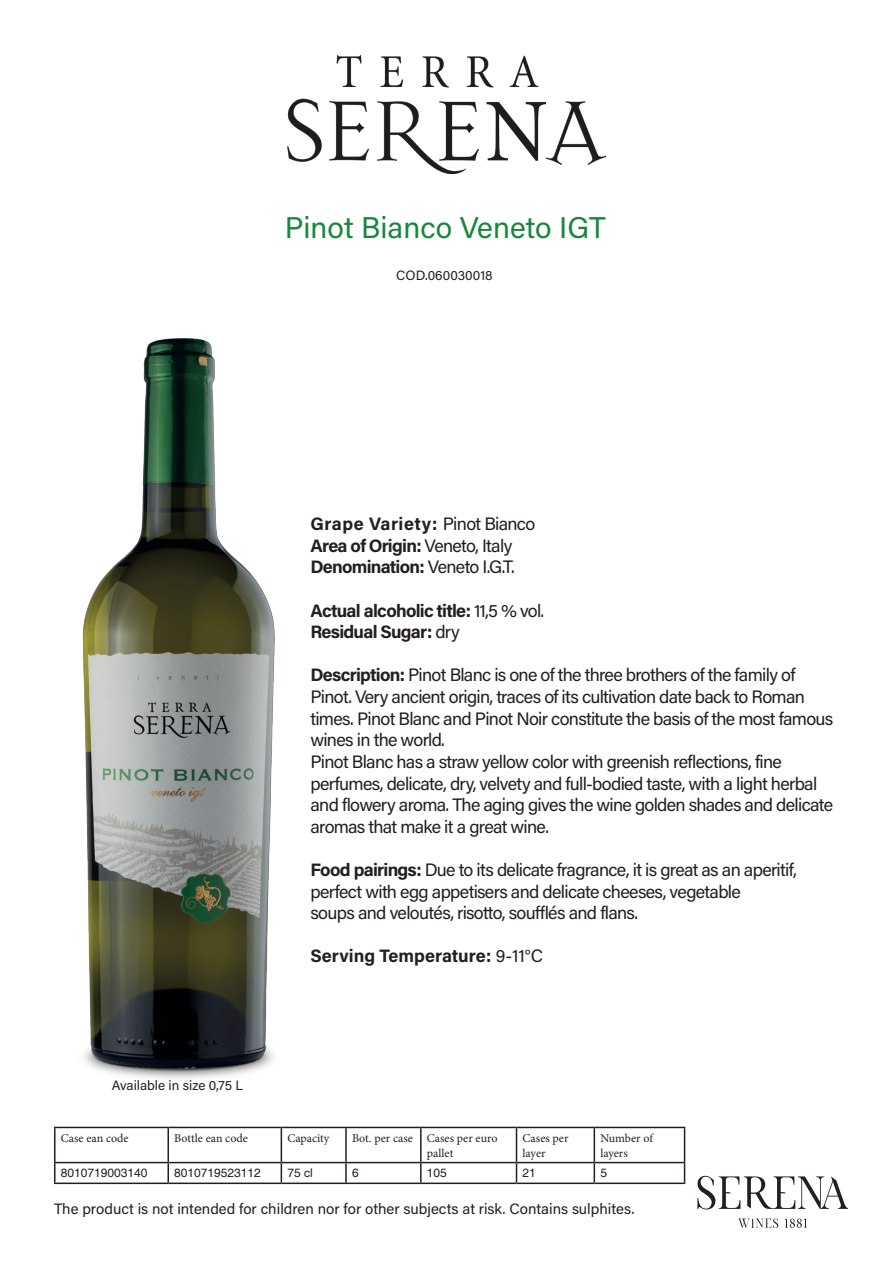
<style>
.page{position:relative;width:893px;height:1263px;background:#fff}
.page>*{position:absolute;margin:0;border:0;box-sizing:border-box;transform-origin:0 0}
.t1{font:30px "Acumin Variable Concept";letter-spacing:.02em;color:#17873a}
.t2{font:18px/21.6px "Acumin Variable Concept";letter-spacing:-.015em;color:#231f20}
.t3{font:18px "Acumin Variable Concept";letter-spacing:.015em;color:#231f20}
.t4{font:18px "Acumin Variable Concept";letter-spacing:.055em;color:#231f20}
.t5{font:18px "Acumin Variable Concept";letter-spacing:.01em;color:#231f20}
.t6{font:15px "Acumin Variable Concept";letter-spacing:.02em;color:#231f20}
.t7{font:13.5px "Acumin Variable Concept";letter-spacing:.02em;color:#231f20}
.t8{font:12px/14.4px "Minion Pro";color:#231f20}
.t9{font:12px "Helvetica";color:#231f20}
</style>
<div class="page">
<img style="left:288px;top:56px;width:317px;height:118px">
<img style="left:82px;top:338px;width:193px;height:741px">
<svg style="left:697px;top:1176px;width:151px;height:33px"></svg>
<svg style="left:785px;top:1218px;width:22px;height:10px"></svg>
<svg style="left:738px;top:1218px;width:40px;height:10px"></svg>
<hr style="left:54px;top:1127px;width:114px;height:1px;background:#231f20">
<hr style="left:54px;top:1128px;width:2px;height:34px;background:#231f20">
<hr style="left:168px;top:1127px;width:113px;height:1px;background:#231f20">
<hr style="left:167px;top:1128px;width:2px;height:34px;background:#231f20">
<hr style="left:281px;top:1127px;width:65px;height:1px;background:#231f20">
<hr style="left:281px;top:1128px;width:1px;height:34px;background:#231f20">
<hr style="left:346px;top:1127px;width:75px;height:1px;background:#231f20">
<hr style="left:345px;top:1128px;width:2px;height:34px;background:#231f20">
<hr style="left:421px;top:1127px;width:95px;height:1px;background:#231f20">
<hr style="left:420px;top:1128px;width:2px;height:34px;background:#231f20">
<hr style="left:516px;top:1127px;width:78px;height:1px;background:#231f20">
<hr style="left:516px;top:1128px;width:1px;height:34px;background:#231f20">
<hr style="left:594px;top:1127px;width:91px;height:1px;background:#231f20">
<hr style="left:594px;top:1128px;width:1px;height:34px;background:#231f20">
<hr style="left:684px;top:1128px;width:1px;height:34px;background:#231f20">
<hr style="left:54px;top:1162px;width:114px;height:1px;background:#231f20">
<svg style="left:54px;top:1163px;width:2px;height:19px"></svg>
<hr style="left:168px;top:1162px;width:113px;height:1px;background:#231f20">
<svg style="left:167px;top:1163px;width:2px;height:19px"></svg>
<hr style="left:281px;top:1162px;width:65px;height:1px;background:#231f20">
<svg style="left:281px;top:1163px;width:1px;height:19px"></svg>
<hr style="left:346px;top:1162px;width:75px;height:1px;background:#231f20">
<svg style="left:345px;top:1163px;width:2px;height:19px"></svg>
<hr style="left:421px;top:1162px;width:95px;height:1px;background:#231f20">
<svg style="left:420px;top:1163px;width:2px;height:19px"></svg>
<hr style="left:516px;top:1162px;width:78px;height:1px;background:#231f20">
<svg style="left:516px;top:1163px;width:1px;height:19px"></svg>
<hr style="left:594px;top:1162px;width:91px;height:1px;background:#231f20">
<svg style="left:594px;top:1163px;width:1px;height:19px"></svg>
<svg style="left:684px;top:1163px;width:1px;height:19px"></svg>
<hr style="left:54px;top:1182px;width:114px;height:2px;background:#231f20">
<hr style="left:168px;top:1182px;width:113px;height:2px;background:#231f20">
<hr style="left:281px;top:1182px;width:65px;height:2px;background:#231f20">
<hr style="left:346px;top:1182px;width:75px;height:2px;background:#231f20">
<hr style="left:421px;top:1182px;width:95px;height:2px;background:#231f20">
<hr style="left:516px;top:1182px;width:78px;height:2px;background:#231f20">
<hr style="left:594px;top:1182px;width:91px;height:2px;background:#231f20">
<p class="t1" style="left:285px;top:207px;width:322px">Pinot Bianco Veneto IGT</p>
<p class="t7" style="left:396px;top:266px;width:98px">COD.060030018</p>
<p class="t7" style="left:112px;top:1076px;width:133px">Available in size 0,75 L</p>
<p class="t3" style="left:310px;top:512px;width:226px">Grape Variety: Pinot Bianco</p>
<p class="t2" style="left:310px;top:534px;width:203px">Area of Origin: Veneto, Italy</p>
<p class="t2" style="left:310px;top:556px;width:205px">Denomination: Veneto I.G.T.</p>
<p class="t3" style="left:310px;top:598px;width:235px">Actual alcoholic title: 11,5 % vol.</p>
<p class="t5" style="left:310px;top:620px;width:150px">Residual Sugar: dry</p>
<p class="t2" style="left:310px;top:664px;width:486px">Description: Pinot Blanc is one of the three brothers of the family of</p>
<p class="t2" style="left:310px;top:685px;width:524px">Pinot. Very ancient origin, traces of its cultivation date back to Roman times. Pinot Blanc and Pinot Noir constitute the basis of the most famous wines in the world.</p>
<p class="t2" style="left:310px;top:750px;width:524px">Pinot Blanc has a straw yellow color with greenish reflections, fine perfumes, delicate, dry, velvety and full-bodied taste, with a light herbal and flowery aroma. The aging gives the wine golden shades and delicate aromas that make it a great wine.</p>
<p class="t2" style="left:310px;top:858px;width:487px">Food pairings: Due to its delicate fragrance, it is great as an aperitif,</p>
<p class="t2" style="left:310px;top:880px;width:432px">perfect with egg appetisers and delicate cheeses, vegetable</p>
<p class="t2" style="left:310px;top:901px;width:329px">soups and veloutés, risotto, soufflés and flans.</p>
<p class="t4" style="left:310px;top:944px;width:234px">Serving Temperature: 9-11°C</p>
<p class="t8" style="left:61px;top:1131px;width:70px">Case ean code</p>
<p class="t8" style="left:174px;top:1131px;width:75px">Bottle ean code</p>
<p class="t8" style="left:287px;top:1131px;width:44px">Capacity</p>
<p class="t8" style="left:352px;top:1131px;width:63px">Bot. per case</p>
<p class="t8" style="left:427px;top:1131px;width:72px">Cases per euro pallet</p>
<p class="t8" style="left:522px;top:1131px;width:47px">Cases per layer</p>
<p class="t8" style="left:600px;top:1131px;width:54px">Number of layers</p>
<p class="t9" style="left:61px;top:1166px;width:88px">8010719003140</p>
<p class="t9" style="left:174px;top:1166px;width:88px">8010719523112</p>
<p class="t9" style="left:287px;top:1166px;width:27px">75 cl</p>
<p class="t9" style="left:352px;top:1166px;width:8px">6</p>
<p class="t9" style="left:427px;top:1166px;width:22px">105</p>
<p class="t9" style="left:522px;top:1166px;width:15px">21</p>
<p class="t9" style="left:600px;top:1166px;width:8px">5</p>
<p class="t6" style="left:54px;top:1198px;width:581px">The product is not intended for children nor for other subjects at risk. Contains sulphites.</p>
</div>
